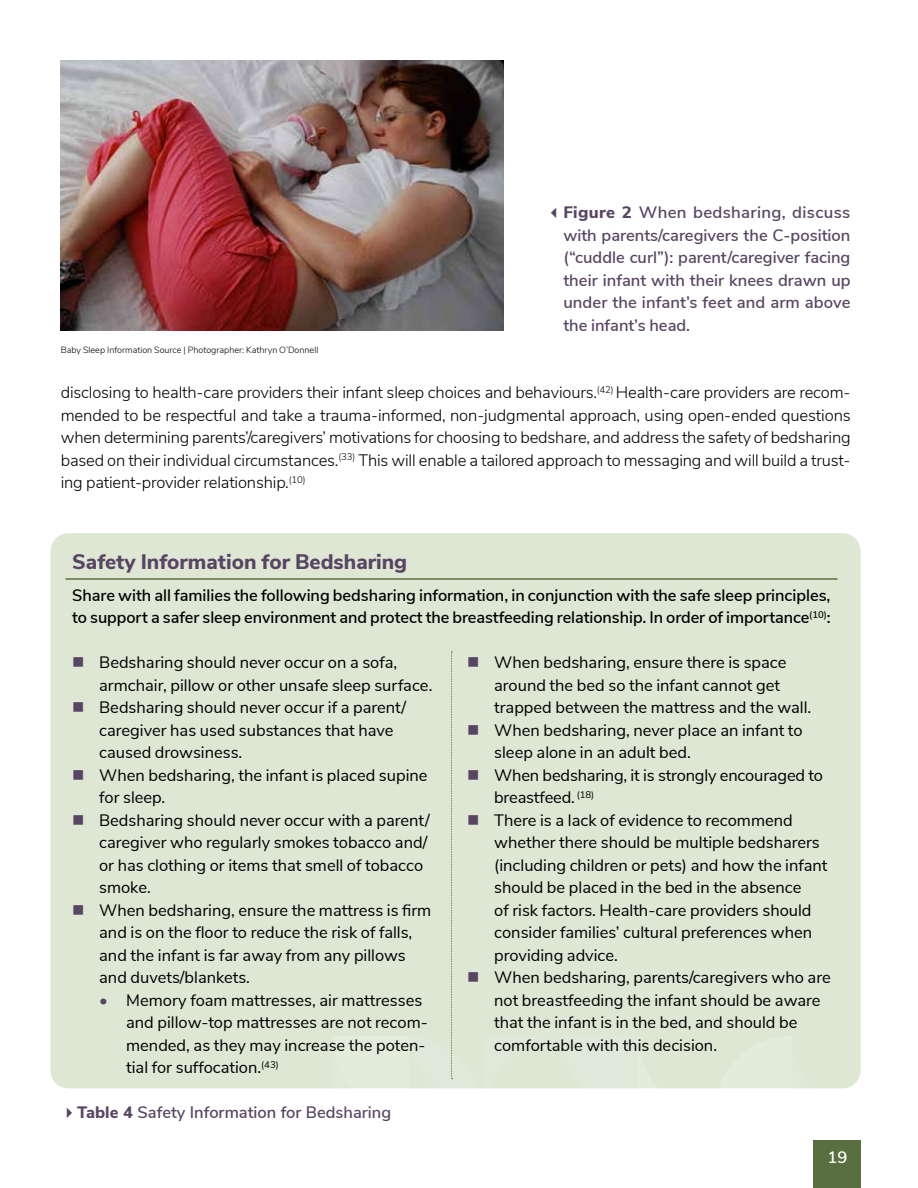
<style>
.page{position:relative;width:918px;height:1188px;background:#fff}
.page>*{position:absolute;margin:0;border:0;box-sizing:border-box;transform-origin:0 0}
.t1{font:800 21px "Nunito Sans";color:#584463}
.t2{font:16.5px/22.5px "Nunito Sans";color:#000}
.t3{font:300 16.5px/22.5px "Nunito Sans";letter-spacing:-.01em;color:#000;text-align:justify}
.t4{font:600 16.5px/22.5px "Nunito Sans";color:#584463;text-align:justify}
.t5{font:600 16.5px/22.5px "Nunito Sans";color:#000}
.t6{font:600 16.5px "Nunito Sans";color:#fff}
.t7{font:300 9px "Nunito Sans";color:#000}
.s1{font-weight:800}
.s2{color:#584463}
</style>
<div class="page">
<div style="left:50px;top:533px;width:811px;height:555px;background:#dde7d3;border-radius:18px"></div>
<img style="left:61px;top:61px;width:442px;height:270px">
<hr style="left:65px;top:578px;width:773px;height:2px;background:#5a6f3f">
<svg style="left:333px;top:652px;width:528px;height:536px"></svg>
<p class="t7" style="left:61px;top:344px;width:259px">Baby Sleep Information Source | Photographer: Kathryn O’Donnell</p>
<p class="t4" style="left:563px;top:200px;width:289px;text-indent:-16px">✓<span class="s1">Figure 2</span> When bedsharing, discuss with parents/caregivers the C-position (“cuddle curl”): parent/caregiver facing their infant with their knees drawn up under the infant’s feet and arm above the infant’s head.</p>
<p class="t3" style="left:61px;top:380px;width:792px">disclosing to health-care providers their infant sleep choices and behaviours.<sup>(42)</sup> Health-care providers are recom&shy;mended to be respectful and take a trauma-informed, non-judgmental approach, using open-ended questions when determining parents’/caregivers’ motivations for choosing to bedshare, and address the safety of bedsharing based on their individual circumstances.<sup>(33)</sup> This will enable a tailored approach to messaging and will build a trust&shy;ing patient-provider relationship.<sup>(10)</sup></p>
<p class="t1" style="left:72px;top:547px;width:337px">Safety Information for Bedsharing</p>
<p class="t5" style="left:72px;top:583px;width:760px">Share with all families the following bedsharing information, in conjunction with the safe sleep principles, to support a safer sleep environment and protect the breastfeeding relationship. In order of importance<sup>(10)</sup>:</p>
<p class="t2" style="left:99px;top:650px;width:335px">Bedsharing should never occur on a sofa, armchair, pillow or other unsafe sleep surface.<br>Bedsharing should never occur if a parent/ caregiver has used substances that have caused drowsiness.<br>When bedsharing, the infant is placed supine for sleep.<br>Bedsharing should never occur with a parent/ caregiver who regularly smokes tobacco and/ or has clothing or items that smell of tobacco smoke.<br>When bedsharing, ensure the mattress is firm and is on the floor to reduce the risk of falls, and the infant is far away from any pillows and duvets/blankets.</p>
<p class="t2" style="left:126px;top:988px;width:303px;text-indent:-27px"><span class="s2">•</span> Memory foam mattresses, air mattresses and pillow-top mattresses are not recom&shy;mended, as they may increase the poten&shy;tial for suffocation.<sup>(43)</sup></p>
<p class="t2" style="left:494px;top:650px;width:338px">When bedsharing, ensure there is space around the bed so the infant cannot get trapped between the mattress and the wall.<br>When bedsharing, never place an infant to sleep alone in an adult bed.<br>When bedsharing, it is strongly encouraged to breastfeed. <sup>(18)<br></sup>There is a lack of evidence to recommend whether there should be multiple bedsharers (including children or pets) and how the infant should be placed in the bed in the absence<br>of risk factors. Health-care providers should consider families’ cultural preferences when providing advice.<br>When bedsharing, parents/caregivers who are not breastfeeding the infant should be aware that the infant is in the bed, and should be comfortable with this decision.</p>
<p class="t4" style="left:61px;top:1100px;width:332px">✔<span class="s1">Table 4</span> Safety Information for Bedsharing</p>
<p class="t6" style="left:828px;top:1145px;width:21px">19</p>
</div>
